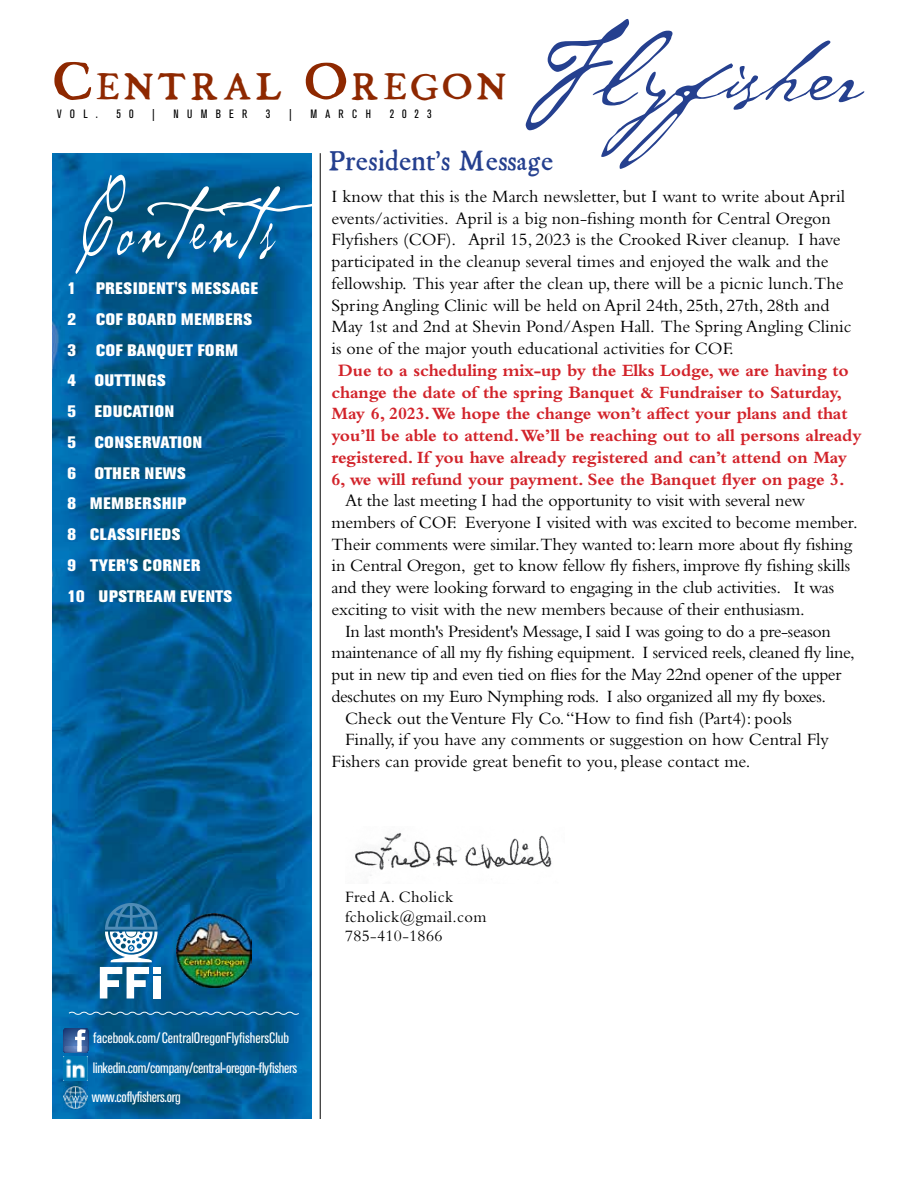
<style>
.page{position:relative;width:918px;height:1188px;background:#fff}
.page>*{position:absolute;margin:0;border:0;box-sizing:border-box;transform-origin:0 0}
.t1{font:108px "Cezanne";letter-spacing:.1em;color:#fff;scale:.5 1}
.t2{font:102.9px "Cezanne";color:#25408f}
.t3{font:36.15px "Kis Miklos";letter-spacing:.085em;color:#8e2800}
.t4{font:27px "Kis Miklos";color:#25408f}
.t5{font:18px/21.8px "Bembo Std";color:#000}
.t6{font:700 18px/21.8px "Bembo Std";letter-spacing:-.01em;color:#d2232a}
.t7{font:18px "Bembo Std";letter-spacing:-.02em;color:#000}
.t8{font:18px "Bembo Std";letter-spacing:.03em;color:#000}
.t9{font:800 16.5px/30.8px "Akzidenz Grotesk BE";letter-spacing:.05em;color:#fff}
.t10{font:16.5px/19.8px "Bembo Std";letter-spacing:.02em;color:#000}
.t11{font:condensed 15px/30px "Akzidenz Grotesk BE";letter-spacing:-.02em;color:#fff}
.t12{font:condensed 12px "Akzidenz Grotesk BE";letter-spacing:.7em;color:#000}
.s1{font-size:51.6px}
</style>
<div class="page">
<img style="left:52px;top:153px;width:260px;height:966px">
<hr style="left:320px;top:153px;width:1px;height:966px;background:#000">
<svg style="left:64px;top:1028px;width:24px;height:24px"></svg>
<img style="left:64px;top:1057px;width:24px;height:24px">
<img style="left:64px;top:1085px;width:24px;height:24px">
<svg style="left:68px;top:1011px;width:232px;height:5px"></svg>
<img style="left:355px;top:832px;width:197px;height:44px">
<img style="left:177px;top:914px;width:74px;height:74px">
<div style="left:153px;top:967px;width:8px;height:7px;background:#fff"></div>
<div style="left:153px;top:976px;width:8px;height:22px;background:#fff"></div>
<svg style="left:100px;top:903px;width:58px;height:96px"></svg>
<h2 class="t2" style="left:525px;top:3px;width:338px">Flyfisher</h2>
<h3 class="t3" style="left:52px;top:65px;width:455px"><span class="s1">C</span>ENTRAL <span class="s1">O</span>REGON</h3>
<p class="t12" style="left:57px;top:107px;width:42px">VOL.</p>
<p class="t12" style="left:116px;top:107px;width:19px">5 0</p>
<p class="t12" style="left:152px;top:107px;width:4px">|</p>
<p class="t12" style="left:173px;top:107px;width:76px">NUMBER</p>
<p class="t12" style="left:266px;top:107px;width:6px">3</p>
<p class="t12" style="left:289px;top:107px;width:4px">|</p>
<p class="t12" style="left:310px;top:107px;width:62px">MARCH</p>
<p class="t12" style="left:390px;top:107px;width:43px">2023</p>
<h3 class="t4" style="left:328px;top:145px;width:227px">President’s Message</h3>
<h1 class="t1" style="left:81px;top:148px;width:551px">Contents</h1>
<p class="t5" style="left:332px;top:185px;width:522px">I know that this is the March newsletter, but I want to write about April events/activities. April is a big non-fishing month for Central Oregon Flyfishers (COF). April 15, 2023 is the Crooked River cleanup. I have participated in the cleanup several times and enjoyed the walk and the fellowship. This year after the clean up, there will be a picnic lunch.The Spring Angling Clinic will be held on April 24th, 25th, 27th, 28th and May 1st and 2nd at Shevin Pond/Aspen Hall. The Spring Angling Clinic is one of the major youth educational activities for COF.</p>
<p class="t6" style="left:332px;top:359px;width:532px;text-indent:7px">Due to a scheduling mix-up by the Elks Lodge, we are having to change the date of the spring Banquet &amp; Fundraiser to Saturday, May 6, 2023. We hope the change won’t affect your plans and that you’ll be able to attend. We’ll be reaching out to all persons already registered. If you have already registered and can’t attend on May 6, we will refund your payment. See the Banquet flyer on page 3.</p>
<p class="t5" style="left:332px;top:489px;width:528px;text-indent:14px">At the last meeting I had the opportunity to visit with several new members of COF. Everyone I visited with was excited to become member.<br>Their comments were similar.They wanted to: learn more about fly fishing in Central Oregon, get to know fellow fly fishers, improve fly fishing skills and they were looking forward to engaging in the club activities. It was exciting to visit with the new members because of their enthusiasm.</p>
<p class="t7" style="left:345px;top:621px;width:487px">In last month's President's Message, I said I was going to do a pre-season</p>
<p class="t7" style="left:332px;top:642px;width:525px">maintenance of all my fly fishing equipment. I serviced reels, cleaned fly line,</p>
<p class="t7" style="left:332px;top:664px;width:512px">put in new tip and even tied on flies for the May 22nd opener of the upper</p>
<p class="t5" style="left:332px;top:685px;width:496px">deschutes on my Euro Nymphing rods. I also organized all my fly boxes.</p>
<p class="t5" style="left:345px;top:707px;width:449px">Check out the Venture Fly Co. “How to find fish (Part4): pools</p>
<p class="t5" style="left:345px;top:729px;width:486px">Finally, if you have any comments or suggestion on how Central Fly</p>
<p class="t8" style="left:332px;top:751px;width:421px">Fishers can provide great benefit to you, please contact me.</p>
<p class="t9" style="left:68px;top:273px;width:192px">1 PRESIDENT'S MESSAGE<br>2 COF BOARD MEMBERS<br>3 COF BANQUET FORM<br>4 OUTTINGS<br>5 EDUCATION<br>5 CONSERVATION<br>6 OTHER NEWS<br>8 MEMBERSHIP<br>8 CLASSIFIEDS<br>9 TYER'S CORNER<br>10 UPSTREAM EVENTS</p>
<p class="t11" style="left:93px;top:1024px;width:206px">facebook.com/CentralOregonFlyfishersClub linkedin.com/company/central-oregon-flyfishers</p>
<p class="t11" style="left:92px;top:1082px;width:91px">www.coflyfishers.org</p>
<p class="t10" style="left:345px;top:886px;width:141px">Fred A. Cholick fcholick@gmail.com<br>785-410-1866</p>
</div>
